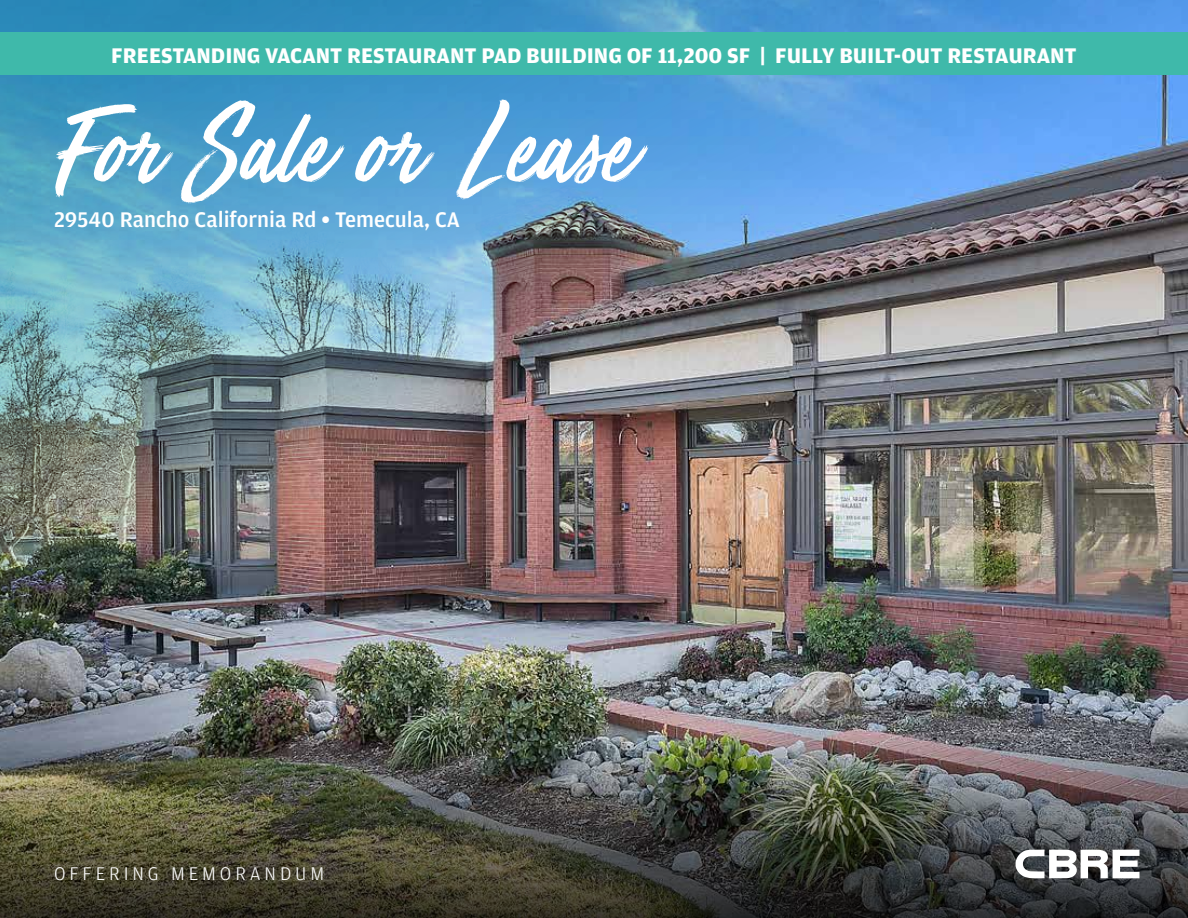
<style>
.page{position:relative;width:1188px;height:918px;background:#fff}
.page>*{position:absolute;margin:0;border:0;box-sizing:border-box;transform-origin:0 0}
.t1{font:107.7px "Mega Fresh";color:#fff}
.t2{font:700 22.5px "Amplitude";color:#fff}
.t3{font:500 22.5px "Amplitude";color:#fff}
.t4{font:300 19.5px "Amplitude";letter-spacing:.2em;color:#fff}
.s1{font-weight:700}
</style>
<div class="page">
<img style="left:0;top:0;width:1188px;height:676px">
<img style="left:0;top:676px;width:1188px;height:242px">
<div style="left:0;top:33px;width:1188px;height:42px;background:#3fb9aa"></div>
<svg style="left:1016px;top:850px;width:124px;height:28px"></svg>
<p class="t2" style="left:111px;top:43px;width:967px">FREESTANDING VACANT RESTAURANT PAD BUILDING OF 11,200 SF | FULLY BUILT-OUT RESTAURANT</p>
<h1 class="t1" style="left:49px;top:92px;width:586px">For Sale or Lease</h1>
<p class="t3" style="left:54px;top:207px;width:408px">29540 Rancho California Rd <span class="s1">•</span> Temecula, CA</p>
<p class="t4" style="left:54px;top:862px;width:272px">OFFERING MEMORANDUM</p>
</div>
